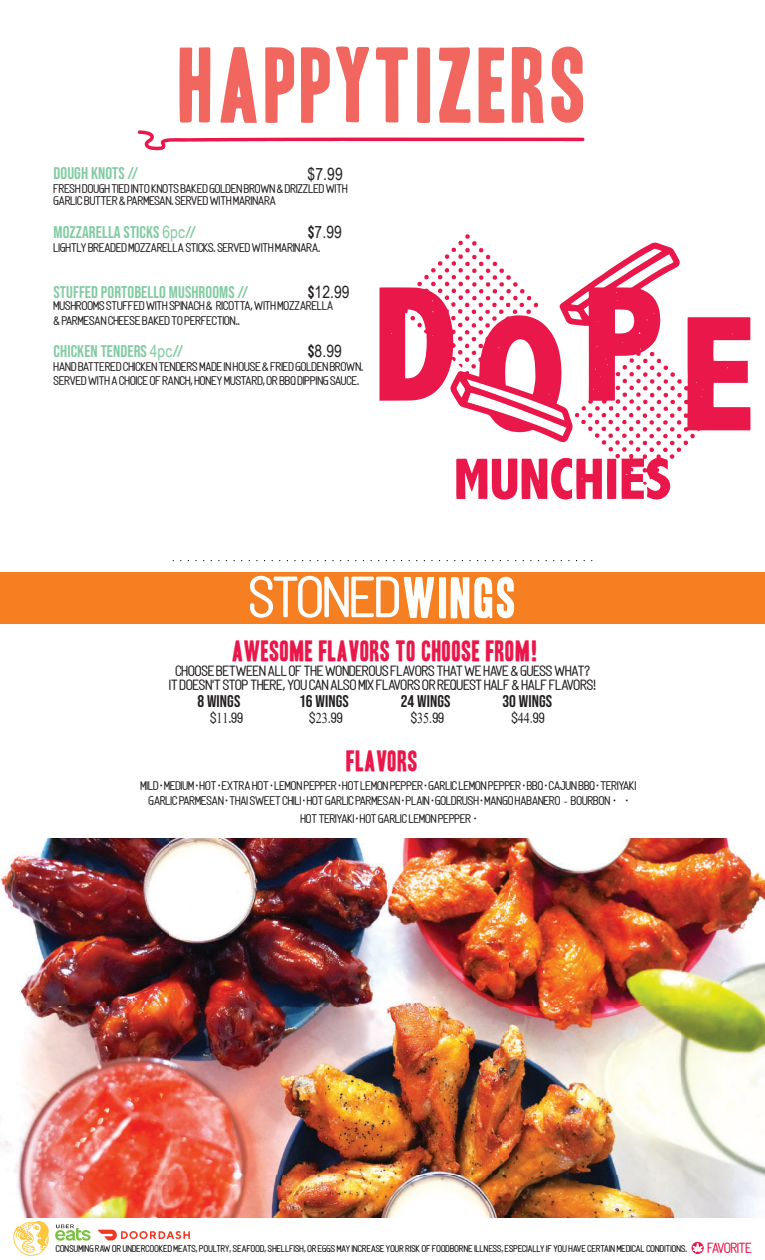
<style>
.page{position:relative;width:765px;height:1260px;background:#fff}
.page>*{position:absolute;margin:0;border:0;box-sizing:border-box;transform-origin:0 0}
.t1{font:92.38px "Headline One HPLHS";letter-spacing:.05em;color:#f1665e}
.t2{font:59.38px "Linguineve";color:#fff}
.t3{font:25.38px "Headline One HPLHS";letter-spacing:.025em;color:#ea184a}
.t4{font:17px "Bebas Neue";letter-spacing:.005em;color:#82cba2}
.t5{font:17px "Bebas Neue";letter-spacing:.005em;color:#231f20}
.t6{font:17px "Arial Narrow";letter-spacing:.005em;color:#231f20}
.t7{font:15px/13.8px "Linguineve";letter-spacing:.005em;color:#231f20;text-align:center}
.t8{font:14.88px "Linguineve";color:#ea184a}
.t9{font:12.75px/14.1px "Linguineve";letter-spacing:.005em;color:#231f20}
.t10{font:9.88px "Linguineve";letter-spacing:.025em;color:#040503}
.s1{font-family:"Arial Narrow"}
.s2{font-family:"Bebas Neue"}
.s3{font-family:"Headline One HPLHS";font-size:50.38px}
.s4{font-family:"Times New Roman"}
.s5{font-family:"Minion Pro"}
</style>
<div class="page">
<div style="left:0;top:572px;width:765px;height:52px;background:#f57f21"></div>
<svg style="left:173px;top:560px;width:411px;height:1px"></svg>
<svg style="left:137px;top:130px;width:448px;height:20px"></svg>
<img style="left:0;top:838px;width:765px;height:380px">
<img style="left:325px;top:1057px;width:73px;height:18px">
<svg style="left:13px;top:1221px;width:36px;height:35px"></svg>
<svg style="left:692px;top:1242px;width:12px;height:12px"></svg>
<svg style="left:693px;top:1243px;width:9px;height:9px"></svg>
<svg style="left:55px;top:1225px;width:36px;height:16px"></svg>
<svg style="left:98px;top:1230px;width:92px;height:10px"></svg>
<svg style="left:379px;top:234px;width:372px;height:266px"></svg>
<h1 class="t1" style="left:180px;top:41px;width:409px">HAPPYTIZERS</h1>
<h3 class="t4" style="left:54px;top:164px;width:86px">DOUGH KNOTS //</h3>
<h3 class="t6" style="left:308px;top:161px;width:37px">$7.99</h3>
<p class="t9" style="left:54px;top:182px;width:296px;line-height:12.8px">FRESH DOUGH TIED INTO KNOTS BAKED GOLDEN BROWN &amp; DRIZZLED WITH<br>GARLIC BUTTER &amp; PARMESAN. SERVED WITH MARINARA</p>
<p class="t9" style="left:54px;top:241px;width:268px">LIGHTLY BREADED MOZZARELLA STICKS. SERVED WITH MARINARA.</p>
<h3 class="t4" style="left:54px;top:223px;width:144px">MOZZARELLA STICKS <span class="s1">6pc</span>//</h3>
<h3 class="t6" style="left:308px;top:220px;width:36px"><span class="s2">$</span>7.99</h3>
<h3 class="t4" style="left:54px;top:282px;width:196px">STUFFED PORTOBELLO MUSHROOMS //</h3>
<h3 class="t6" style="left:308px;top:279px;width:43px"><span class="s2">$</span>12.99</h3>
<p class="t9" style="left:54px;top:299px;width:281px">MUSHROOMS STUFFED WITH SPINACH &amp; RICOTTA, WITH MOZZARELLA &amp; PARMESAN CHEESE BAKED TO PERFECTION..</p>
<h3 class="t4" style="left:54px;top:341px;width:131px">CHICKEN TENDERS <span class="s1">4pc</span>//</h3>
<h3 class="t6" style="left:308px;top:339px;width:36px"><span class="s2">$</span>8.99</h3>
<p class="t9" style="left:54px;top:359px;width:311px">HAND BATTERED CHICKEN TENDERS MADE IN HOUSE &amp; FRIED GOLDEN BROWN.<br>SERVED WITH A CHOICE OF RANCH, HONEY MUSTARD, OR BBQ DIPPING SAUCE.</p>
<h2 class="t2" style="left:249px;top:566px;width:269px">STONED<span class="s3">WINGS</span></h2>
<h3 class="t3" style="left:232px;top:639px;width:308px">AWESOME FLAVORS TO CHOOSE FROM!</h3>
<p class="t7" style="left:169px;top:664px;width:428px">CHOOSE BETWEEN ALL OF THE WONDEROUS FLAVORS THAT WE HAVE &amp; GUESS WHAT?<br>IT DOESN’T STOP THERE, YOU CAN ALSO MIX FLAVORS OR REQUEST HALF &amp; HALF FLAVORS!</p>
<h3 class="t5" style="left:197px;top:692px;width:44px">8 WINGS</h3>
<h3 class="t5" style="left:299px;top:692px;width:51px">16 WINGS</h3>
<h3 class="t5" style="left:401px;top:692px;width:51px">24 WINGS</h3>
<h3 class="t5" style="left:502px;top:692px;width:51px">30 WINGS</h3>
<p class="t7" style="left:210px;top:711px;width:34px">$<span class="s4">11</span>.99</p>
<p class="t7" style="left:309px;top:711px;width:35px">$<span class="s4">23.</span>99</p>
<p class="t7" style="left:411px;top:711px;width:35px">$<span class="s4">35.</span>99</p>
<p class="t7" style="left:511px;top:711px;width:35px">$<span class="s4">44.</span>99</p>
<h3 class="t3" style="left:347px;top:749px;width:73px">FLAVORS</h3>
<p class="t9" style="left:141px;top:778px;width:497px;line-height:15.4px;text-align:center">MILD • MEDIUM • HOT • EXTRA HOT • LEMON PEPPER • HOT LEMON PEPPER • GARLIC LEMON PEPPER • BBQ • CAJUN BBQ • TERIYAKI<br>GARLIC PARMESAN • THAI SWEET CHILI • HOT GARLIC PARMESAN • PLAIN • GOLDRUSH • MANGO HABANERO <span class="s5">-</span> BOURBON • •</p>
<p class="t9" style="left:300px;top:811px;width:178px">HOT TERIYAKI • HOT GARLIC LEMON PEPPER •</p>
<p class="t10" style="left:56px;top:1244px;width:633px">CONSUMING RAW OR UNDERCOOKED MEATS, POULTRY, SEAFOOD, SHELLFISH, OR EGGS MAY INCREASE YOUR RISK OF FOODBORNE ILLNESS, ESPECIALLY IF YOU HAVE CERTAIN MEDICAL CONDITIONS.</p>
<p class="t8" style="left:707px;top:1240px;width:46px">FAVORITE</p>
</div>
